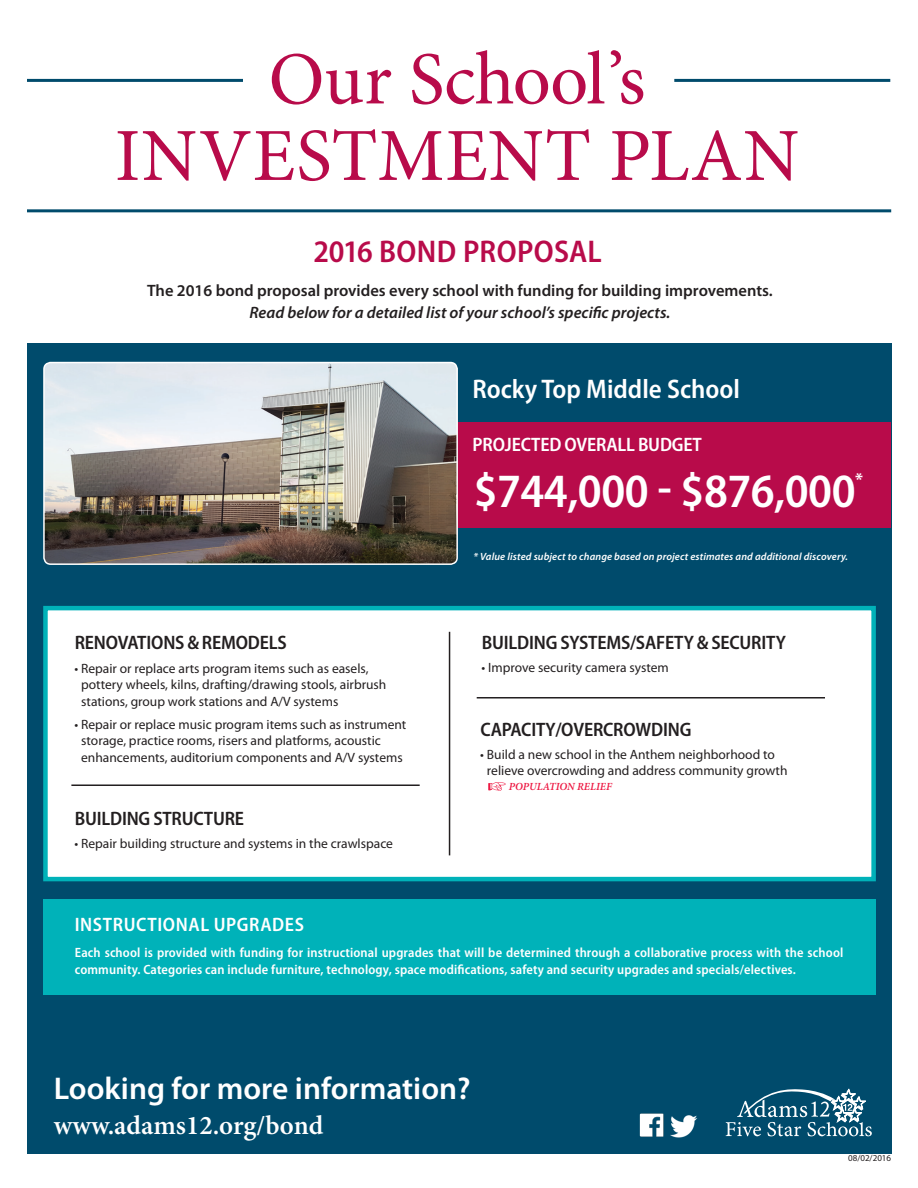
<style>
.page{position:relative;width:918px;height:1188px;background:#fff}
.page>*{position:absolute;margin:0;border:0;box-sizing:border-box;transform-origin:0 0}
.t1{font:75px/76.5px "Minion Pro";color:#b80b4a;text-align:center}
.t2{font:600 semi-condensed 48px "Myriad Pro";letter-spacing:-.01em;color:#fff}
.t3{font:600 31.5px "Myriad Pro";color:#fff}
.t4{font:600 semi-condensed 31.5px "Myriad Pro";letter-spacing:.005em;color:#b80b4a}
.t5{font:600 27px "Minion Pro";color:#fff}
.t6{font:600 semi-condensed 27px "Myriad Pro";color:#fff}
.t7{font:600 semi-condensed 19.5px "Myriad Pro";letter-spacing:-.01em;color:#231f20}
.t8{font:600 semi-condensed 19.5px "Myriad Pro";letter-spacing:-.01em;color:#fff}
.t9{font:600 semi-condensed 19.5px "Myriad Pro";letter-spacing:.02em;color:#fff}
.t10{font:700 17.55px "Myriad Pro";color:#fff}
.t11{font:600 16.5px "Myriad Pro";color:#231f20}
.t12{font:italic 600 16.5px "Myriad Pro";color:#231f20}
.t13{font:13.5px/16.5px "Myriad Pro";color:#231f20}
.t14{font:600 semi-condensed 13.5px/16.2px "Myriad Pro";letter-spacing:.01em;color:#fff}
.t15{font:italic 600 10.95px "Minion Pro";color:#ed1943}
.t16{font:italic 600 10.5px "Myriad Pro";letter-spacing:.01em;color:#fff}
.t17{font:9px "Myriad Pro";color:#231f20}
</style>
<div class="page">
<div style="left:27px;top:343px;width:864px;height:811px;background:#004b6c"></div>
<div style="left:426px;top:422px;width:465px;height:105px;background:#b80b4a"></div>
<svg style="left:726px;top:1089px;width:146px;height:47px"></svg>
<img style="left:639px;top:1113px;width:25px;height:24px">
<img style="left:670px;top:1115px;width:27px;height:23px">
<hr style="left:27px;top:79px;width:216px;height:3px;background:#004b6c">
<hr style="left:27px;top:209px;width:864px;height:3px;background:#004b6c">
<hr style="left:674px;top:79px;width:216px;height:3px;background:#004b6c">
<div style="left:43px;top:899px;width:833px;height:96px;background:#00b2b9"></div>
<div style="left:43px;top:606px;width:833px;height:275px;background:#fff;border:4px solid #00b2b9"></div>
<hr style="left:449px;top:632px;width:1px;height:223px;background:#231f20">
<hr style="left:477px;top:697px;width:348px;height:2px;background:#231f20">
<hr style="left:71px;top:784px;width:349px;height:2px;background:#231f20">
<img style="left:44px;top:363px;width:413px;height:201px">
<div style="left:43px;top:362px;width:415px;height:203px;border:2px solid #fff;border-radius:7px"></div>
<svg style="left:488px;top:782px;width:18px;height:9px"></svg>
<h1 class="t1" style="left:115px;top:44px;width:686px">Our School’s<br>INVESTMENT PLAN</h1>
<h3 class="t4" style="left:314px;top:234px;width:290px">2016 BOND PROPOSAL</h3>
<p class="t11" style="left:147px;top:281px;width:627px">The 2016 bond proposal provides every school with funding for building improvements.</p>
<p class="t12" style="left:250px;top:303px;width:422px">Read below for a detailed list of your school’s specific projects.</p>
<h3 class="t6" style="left:472px;top:374px;width:269px">Rocky Top Middle School</h3>
<h3 class="t8" style="left:473px;top:433px;width:231px">PROJECTED OVERALL BUDGET</h3>
<h2 class="t2" style="left:474px;top:464px;width:383px">$744,000 - $876,000</h2>
<p class="t10" style="left:855px;top:469px;width:9px">*</p>
<h3 class="t7" style="left:75px;top:632px;width:214px">RENOVATIONS &amp; REMODELS</h3>
<p class="t13" style="left:81px;top:660px;width:307px;text-indent:-7px">• Repair or replace arts program items such as easels, pottery wheels, kilns, drafting/drawing stools, airbrush stations, group work stations and A/V systems</p>
<p class="t13" style="left:81px;top:716px;width:327px;text-indent:-7px">• Repair or replace music program items such as instrument storage, practice rooms, risers and platforms, acoustic enhancements, auditorium components and A/V systems</p>
<h3 class="t7" style="left:75px;top:808px;width:171px">BUILDING STRUCTURE</h3>
<p class="t13" style="left:75px;top:836px;width:320px">• Repair building structure and systems in the crawlspace</p>
<h3 class="t9" style="left:75px;top:914px;width:231px">INSTRUCTIONAL UPGRADES</h3>
<p class="t16" style="left:474px;top:550px;width:376px">* Value listed subject to change based on project estimates and additional discovery.</p>
<h3 class="t7" style="left:482px;top:632px;width:306px">BUILDING SYSTEMS/SAFETY &amp; SECURITY</h3>
<p class="t13" style="left:482px;top:660px;width:189px">• Improve security camera system</p>
<h3 class="t7" style="left:481px;top:719px;width:212px">CAPACITY/OVERCROWDING</h3>
<p class="t13" style="left:487px;top:747px;width:302px;text-indent:-7px">• Build a new school in the Anthem neighborhood to relieve overcrowding and address community growth</p>
<p class="t15" style="left:509px;top:780px;width:105px">POPULATION RELIEF</p>
<p class="t14" style="left:75px;top:945px;width:770px">Each school is provided with funding for instructional upgrades that will be determined through a collaborative process with the school community. Categories can include furniture, technology, space modifications, safety and security upgrades and specials/electives.</p>
<h3 class="t3" style="left:54px;top:1071px;width:418px">Looking for more information?</h3>
<h3 class="t5" style="left:54px;top:1109px;width:271px">www.adams12.org/bond</h3>
<p class="t17" style="left:848px;top:1153px;width:45px">08/02/2016</p>
</div>
